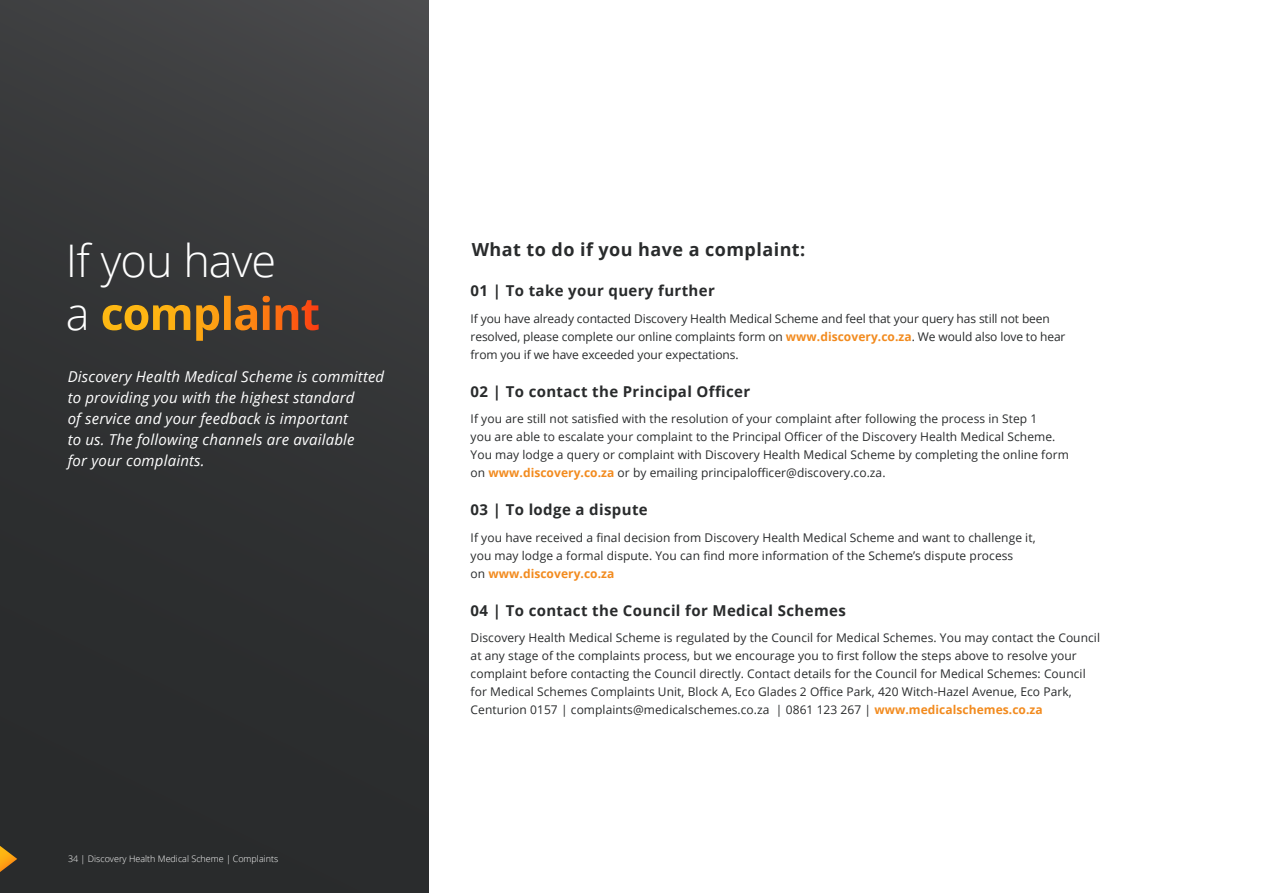
<style>
.page{position:relative;width:1263px;height:893px;background:#fff}
.page>*{position:absolute;margin:0;border:0;box-sizing:border-box;transform-origin:0 0}
.t1{font:300 45px/52.5px "Open Sans";letter-spacing:-.02em;color:#fff}
.t2{font:700 18px "Open Sans";letter-spacing:.025em;color:#292b2c}
.t3{font:italic 15px/21px "Open Sans";letter-spacing:.01em;color:#fff}
.t4{font:700 15px "Open Sans";letter-spacing:.025em;color:#292b2c}
.t5{font:12px/18px "Open Sans";letter-spacing:.005em;color:#292b2c}
.t6{font:300 9px "Open Sans";color:#fff}
.s1{font-weight:700}
.s2{font-weight:700;color:#f28b1f}
</style>
<div class="page">
<div style="left:0;top:0;width:428px;height:893px;background:linear-gradient(to bottom,#404143,#252728)"></div>
<svg style="left:0;top:846px;width:17px;height:26px"></svg>
<h1 class="t1" style="left:66px;top:234px;width:256px">If you have<br>a <span class="s1">complaint</span></h1>
<p class="t3" style="left:68px;top:366px;width:318px">Discovery Health Medical Scheme is committed to providing you with the highest standard<br>of service and your feedback is important<br>to us. The following channels are available<br>for your complaints.</p>
<p class="t6" style="left:68px;top:853px;width:212px">34 | Discovery Health Medical Scheme | Complaints</p>
<h2 class="t2" style="left:472px;top:237px;width:335px">What to do if you have a complaint:</h2>
<p class="t4" style="left:471px;top:280px;width:246px">01 | To take your query further</p>
<p class="t5" style="left:471px;top:309px;width:596px">If you have already contacted Discovery Health Medical Scheme and feel that your query has still not been resolved, please complete our online complaints form on <span class="s2">www.discovery.co.za</span>. We would also love to hear from you if we have exceeded your expectations.</p>
<p class="t4" style="left:471px;top:381px;width:281px">02 | To contact the Principal Officer</p>
<p class="t5" style="left:471px;top:410px;width:600px">If you are still not satisfied with the resolution of your complaint after following the process in Step 1<br>you are able to escalate your complaint to the Principal Officer of the Discovery Health Medical Scheme.<br>You may lodge a query or complaint with Discovery Health Medical Scheme by completing the online form on <span class="s2">www.discovery.co.za</span> or by emailing principalofficer@discovery.co.za.</p>
<p class="t4" style="left:471px;top:499px;width:179px">03 | To lodge a dispute</p>
<p class="t5" style="left:471px;top:528px;width:566px">If you have received a final decision from Discovery Health Medical Scheme and want to challenge it, you may lodge a formal dispute. You can find more information of the Scheme’s dispute process<br>on <span class="s2">www.discovery.co.za</span></p>
<p class="t4" style="left:471px;top:600px;width:377px">04 | To contact the Council for Medical Schemes</p>
<p class="t5" style="left:471px;top:629px;width:631px">Discovery Health Medical Scheme is regulated by the Council for Medical Schemes. You may contact the Council at any stage of the complaints process, but we encourage you to first follow the steps above to resolve your complaint before contacting the Council directly. Contact details for the Council for Medical Schemes: Council for Medical Schemes Complaints Unit, Block A, Eco Glades 2 Office Park, 420 Witch-Hazel Avenue, Eco Park, Centurion 0157 | complaints@medicalschemes.co.za | 0861 123 267 | <span class="s2">www.medicalschemes.co.za</span></p>
</div>
